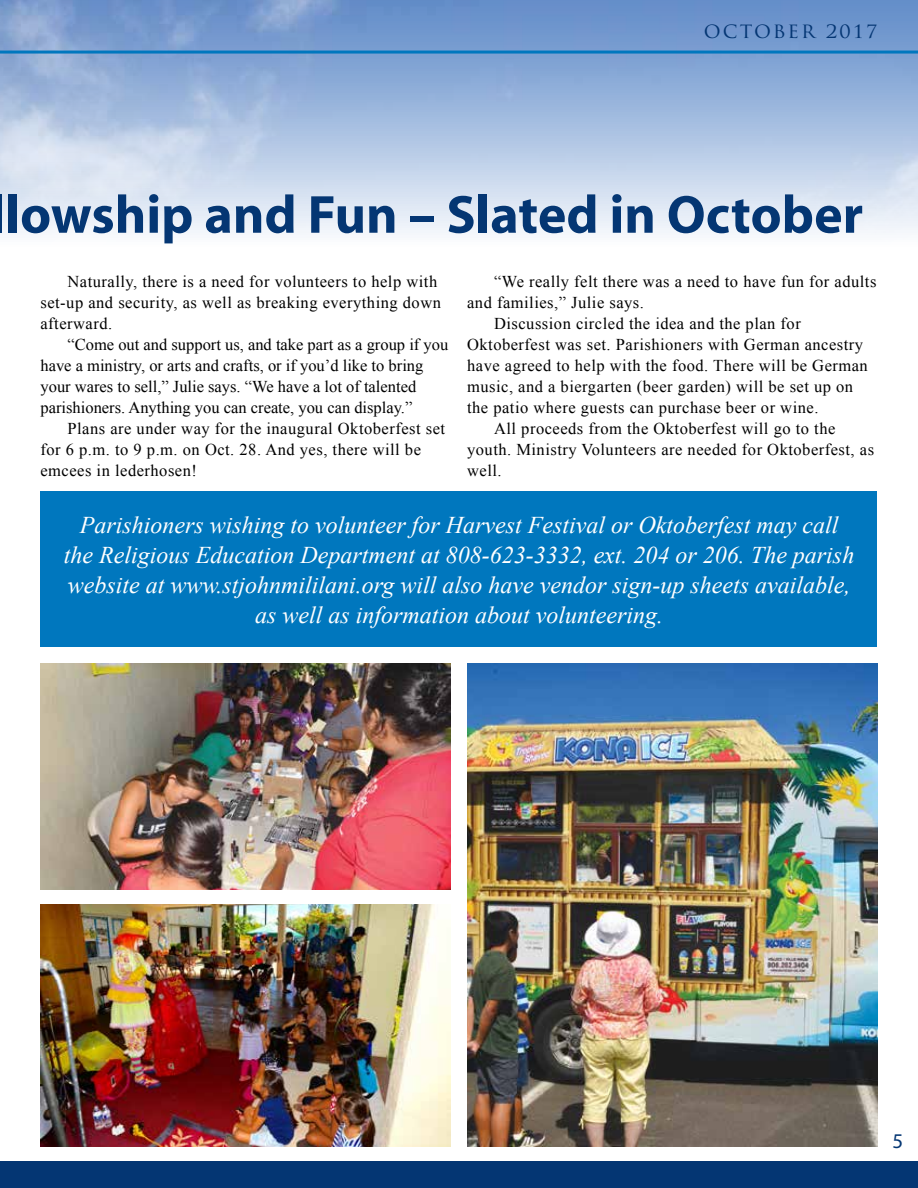
<style>
.page{position:relative;width:918px;height:1188px;background:#fff}
.page>*{position:absolute;margin:0;border:0;box-sizing:border-box;transform-origin:0 0}
.t1{font:700 54px "Myriad";color:#043673}
.t2{font:italic 24px/30px "Times New Roman";color:#fff;text-align:center}
.t3{font:21px "Trajan Pro";letter-spacing:.1em;color:#043673}
.t4{font:21px "Myriad";color:#043673}
.t5{font:16.5px/21px "Times New Roman";letter-spacing:.03em;color:#000}
.t6{font:16.5px/21px "Times New Roman";color:#000}
</style>
<div class="page">
<img style="left:0;top:0;width:918px;height:235px">
<hr style="left:0;top:51px;width:918px;height:3px;background:#0077be">
<div style="left:0;top:1161px;width:918px;height:27px;background:#043673"></div>
<div style="left:40px;top:491px;width:838px;height:156px;background:#0077be"></div>
<img style="left:40px;top:663px;width:411px;height:227px">
<img style="left:467px;top:663px;width:411px;height:484px">
<img style="left:40px;top:904px;width:411px;height:243px">
<p class="t3" style="left:704px;top:17px;width:175px">OCTOBER 2017</p>
<h1 class="t1" style="left:5px;top:187px;width:859px">lowship and Fun – Slated in October</h1>
<p class="t5" style="left:41px;top:271px;width:402px;text-indent:27px">Naturally, there is a need for volunteers to help with set-up and security, as well as breaking everything down afterward.</p>
<p class="t6" style="left:41px;top:334px;width:409px;text-indent:27px">“Come out and support us, and take part as a group if you have a ministry, or arts and crafts, or if you’d like to bring your wares to sell,” Julie says. “We have a lot of talented parishioners. Anything you can create, you can display.”</p>
<p class="t5" style="left:41px;top:418px;width:406px;text-indent:27px">Plans are under way for the inaugural Oktoberfest set for 6 p.m. to 9 p.m. on Oct. 28. And yes, there will be emcees in lederhosen!</p>
<p class="t5" style="left:494px;top:271px;width:384px">“We really felt there was a need to have fun for adults</p>
<p class="t5" style="left:467px;top:292px;width:178px">and families,” Julie says.</p>
<p class="t5" style="left:494px;top:313px;width:308px">Discussion circled the idea and the plan for</p>
<p class="t5" style="left:467px;top:334px;width:398px">Oktoberfest was set. Parishioners with German ancestry</p>
<p class="t5" style="left:467px;top:355px;width:402px">have agreed to help with the food. There will be German</p>
<p class="t5" style="left:467px;top:376px;width:388px">music, and a biergarten (beer garden) will be set up on</p>
<p class="t5" style="left:467px;top:397px;width:353px">the patio where guests can purchase beer or wine.</p>
<p class="t5" style="left:494px;top:418px;width:343px">All proceeds from the Oktoberfest will go to the</p>
<p class="t5" style="left:467px;top:439px;width:409px">youth. Ministry Volunteers are needed for Oktoberfest, as</p>
<p class="t5" style="left:467px;top:460px;width:36px">well.</p>
<p class="t2" style="left:64px;top:509px;width:792px">Parishioners wishing to volunteer for Harvest Festival or Oktoberfest may call the Religious Education Department at 808-623-3332, ext. 204 or 206. The parish website at www.stjohnmililani.org will also have vendor sign-up sheets available, as well as information about volunteering.</p>
<p class="t4" style="left:892px;top:1131px;width:12px">5</p>
</div>
